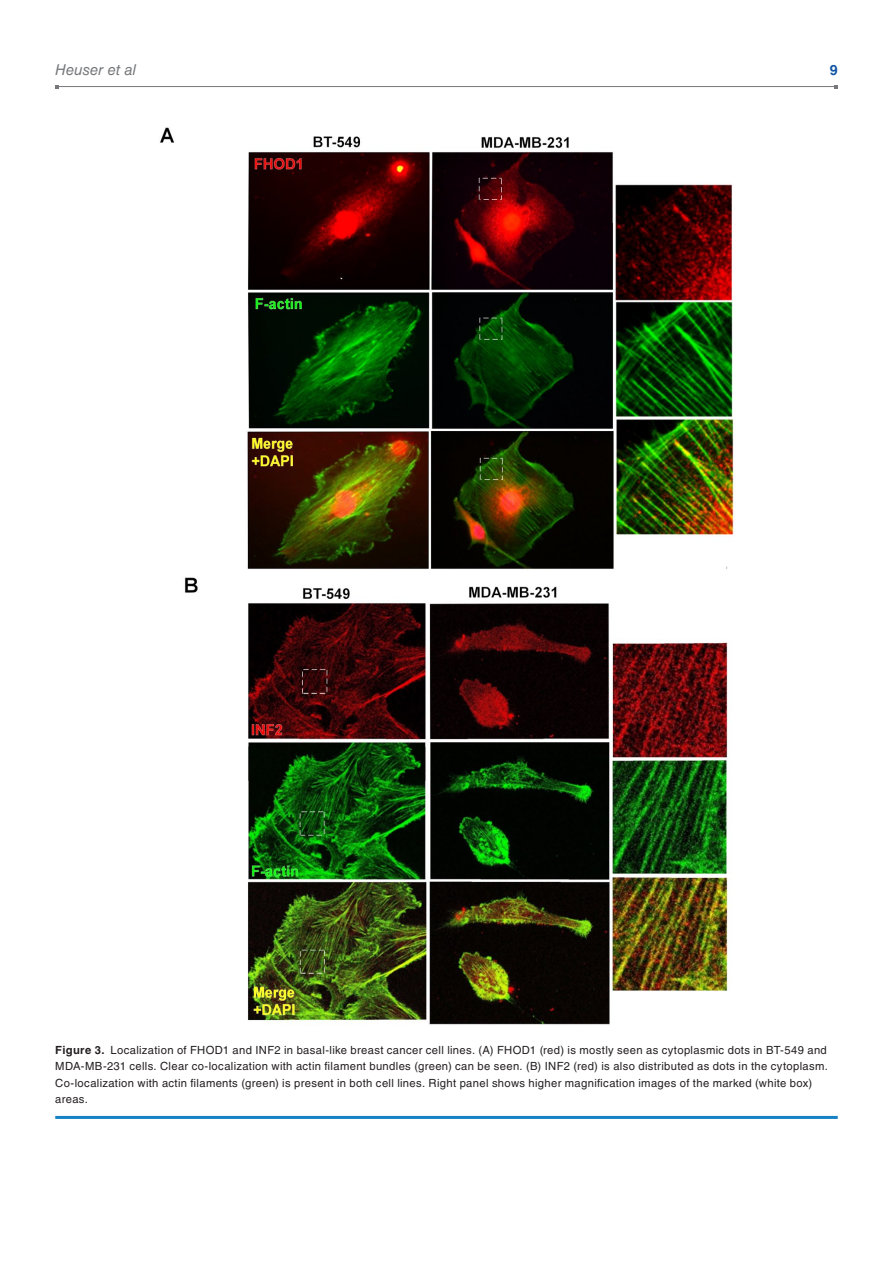
<style>
.page{position:relative;width:893px;height:1263px;background:#fff}
.page>*{position:absolute;margin:0;border:0;box-sizing:border-box;transform-origin:0 0}
.t1{font:italic 15px "Helvetica LT Std";color:#76787b}
.t2{font:700 14.25px "Helvetica LT Std";color:#1055a4}
.t3{font:11.25px/16.5px "Helvetica LT Std";letter-spacing:.03em;color:#231f20}
.s1{font-weight:700}
</style>
<div class="page">
<hr style="left:57px;top:86px;width:779px;height:1px;background:#76787b">
<hr style="left:55px;top:1116px;width:783px;height:3px;background:#1582c5">
<img style="left:160px;top:127px;width:574px;height:898px">
<h1 class="t1" style="left:55px;top:61px;width:82px">Heuser et al</h1>
<p class="t2" style="left:830px;top:61px;width:9px">9</p>
<p class="t3" style="left:55px;top:1041px;width:774px"><span class="s1">Figure 3.</span> Localization of FHOD1 and INF2 in basal-like breast cancer cell lines. (A) FHOD1 (red) is mostly seen as cytoplasmic dots in BT-549 and MDA-MB-231 cells. Clear co-localization with actin filament bundles (green) can be seen. (B) INF2 (red) is also distributed as dots in the cytoplasm.<br>Co-localization with actin filaments (green) is present in both cell lines. Right panel shows higher magnification images of the marked (white box) areas.</p>
</div>
